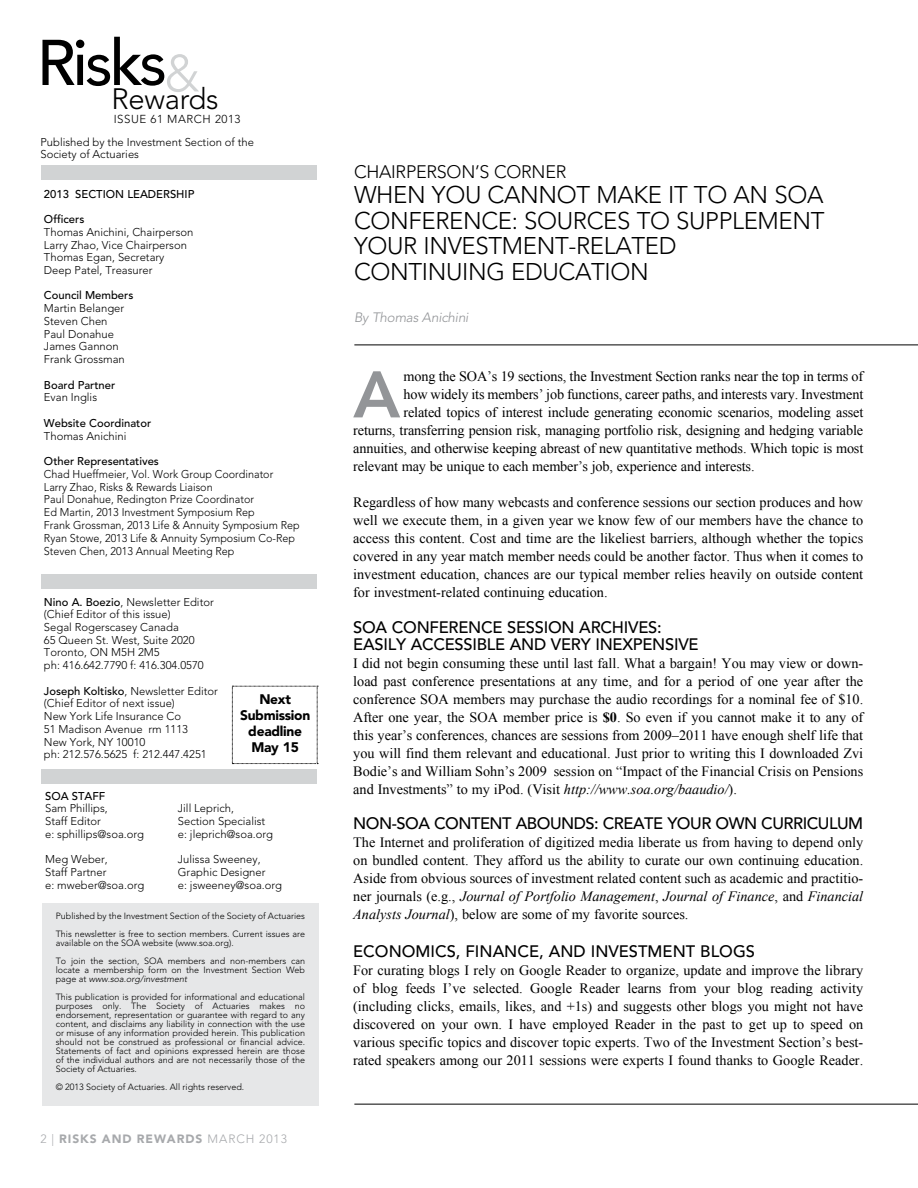
<style>
.page{position:relative;width:918px;height:1188px;background:#fff}
.page>*{position:absolute;margin:0;border:0;box-sizing:border-box;transform-origin:0 0}
.t1{font:800 65.1px "Avenir LT Std";color:#939598}
.t2{font:63.6px "Avenir LT Std";color:#000}
.t3{font:300 29.25px "Avenir LT Std";letter-spacing:-.01em;color:#000}
.t4{font:300 24px "Avenir LT Std";letter-spacing:-.015em;color:#000}
.t5{font:300 18px "Avenir LT Std";color:#000}
.t6{font:500 16.5px "Avenir LT Std";letter-spacing:-.015em;color:#000}
.t7{font:14.25px/18px "Times New Roman";letter-spacing:-.01em;color:#000;text-align:justify}
.t8{font:900 13.8px/16px "Avenir LT Std";letter-spacing:-.02em;color:#000;text-align:center}
.t9{font:italic 300 13.5px "Avenir LT Std";letter-spacing:-.015em;color:#939598}
.t10{font:900 12px "Avenir LT Std";letter-spacing:.075em;color:#a7a9ac}
.t11{font:300 11.55px "Avenir LT Std";letter-spacing:.05em;color:#000}
.t12{font:300 11.25px/12.8px "Avenir LT Std";color:#000}
.t13{font:300 11.25px/12.8px "Avenir LT Std";color:#000;scale:.96 1}
.t14{font:500 11.25px "Avenir LT Std";color:#000}
.t15{font:500 11.25px "Avenir LT Std";color:#000}
.t16{font:300 9px/9px "Avenir LT Std";color:#000}
.s1{font-weight:500}
.s2{font-style:italic}
.s3{font-weight:300}
.s4{font-weight:700}
</style>
<div class="page">
<div style="left:42px;top:903px;width:277px;height:202px;background:#e6e7e8"></div>
<div style="left:41px;top:165px;width:275px;height:15px;background:#d1d3d4"></div>
<div style="left:41px;top:575px;width:275px;height:14px;background:#d1d3d4"></div>
<div style="left:41px;top:770px;width:275px;height:14px;background:#d1d3d4"></div>
<svg style="left:42px;top:37px;width:100px;height:48px"></svg>
<hr style="left:354px;top:345px;width:564px;height:1px;background:#000">
<hr style="left:354px;top:1104px;width:564px;height:1px;background:#000">
<svg style="left:232px;top:686px;width:86px;height:78px"></svg>
<h2 class="t2" style="left:139px;top:26px;width:62px">s<sub>&amp;</sub></h2>
<h3 class="t3" style="left:85px;top:81px;width:135px"><sup>s</sup>Rewards</h3>
<p class="t11" style="left:114px;top:112px;width:128px">ISSUE 61 MARCH 2013</p>
<p class="t12" style="left:40px;top:135px;width:215px">Published by the Investment Section of the<br>Society of Actuaries</p>
<p class="t15" style="left:44px;top:187px;width:152px">2013 SECTION LEADERSHIP</p>
<p class="t14" style="left:44px;top:213px;width:42px">OFFICERS</p>
<p class="t12" style="left:44px;top:226px;width:151px">Thomas Anichini, Chairperson<br>Larry Zhao, Vice Chairperson<br>Thomas Egan, Secretary<br>Deep Patel, Treasurer</p>
<p class="t14" style="left:44px;top:289px;width:91px">COUNCIL MEMBERS</p>
<p class="t12" style="left:44px;top:302px;width:82px">Martin Belanger<br>Steven Chen<br>Paul Donahue<br>James Gannon<br>Frank Grossman</p>
<p class="t14" style="left:44px;top:378px;width:73px">BOARD PARTNER</p>
<p class="t12" style="left:44px;top:391px;width:55px">Evan Inglis</p>
<p class="t14" style="left:44px;top:417px;width:109px">WEBSITE COORDINATOR</p>
<p class="t12" style="left:44px;top:429px;width:84px">Thomas Anichini</p>
<p class="t14" style="left:44px;top:455px;width:116px">OTHER REPRESENTATIVES</p>
<p class="t13" style="left:44px;top:468px;width:268px">Chad Hueffmeier, Vol. Work Group Coordinator<br>Larry Zhao, Risks &amp; Rewards Liaison<br>Paul Donahue, Redington Prize Coordinator<br>Ed Martin, 2013 Investment Symposium Rep<br>Frank Grossman, 2013 Life &amp; Annuity Symposium Rep Ryan Stowe, 2013 Life &amp; Annuity Symposium Co-Rep Steven Chen, 2013 Annual Meeting Rep</p>
<p class="t12" style="left:44px;top:595px;width:171px"><span class="s1">NINO A. BOEZIO</span>, Newsletter Editor (Chief Editor of this issue)<br>Segal Rogerscasey Canada<br>65 Queen St. West, Suite 2020<br>Toronto, ON M5H 2M5<br>ph: 416.642.7790 f: 416.304.0570</p>
<p class="t12" style="left:44px;top:685px;width:176px"><span class="s1">JOSEPH KOLTISKO</span>, Newsletter Editor (Chief Editor of next issue)<br>New York Life Insurance Co<br>51 Madison Avenue rm 1113<br>New York, NY 10010<br>ph: 212.576.5625 f: 212.447.4251</p>
<p class="t15" style="left:45px;top:789px;width:62px">SOA STAFF</p>
<p class="t12" style="left:45px;top:802px;width:101px">Sam Phillips,<br>Staff Editor<br>e: sphillips@soa.org</p>
<p class="t12" style="left:45px;top:853px;width:101px">Meg Weber,<br>Staff Partner<br>e: mweber@soa.org</p>
<p class="t8" style="left:240px;top:691px;width:72px">Next<br>Submission deadline<br>May 15</p>
<p class="t12" style="left:178px;top:802px;width:97px">Jill Leprich,<br>Section Specialist e: jleprich@soa.org</p>
<p class="t12" style="left:178px;top:853px;width:106px">Julissa Sweeney,<br>Graphic Designer<br>e: jsweeney@soa.org</p>
<p class="t16" style="left:56px;top:907px;width:251px;line-height:18px">Published by the Investment Section of the Society of Actuaries<br>This newsletter is free to section members. Current issues are</p>
<p class="t16" style="left:56px;top:934px;width:251px;line-height:18px">available on the SOA website (www.soa.org).<br>To join the section, SOA members and non-members can</p>
<p class="t16" style="left:56px;top:966px;width:251px">locate a membership form on the Investment Section Web page at <span class="s2">www.soa.org/investment</span></p>
<p class="t16" style="left:56px;top:993px;width:251px;text-align:justify">This publication is provided for informational and educational purposes only. The Society of Actuaries makes no endorsement, representation or guarantee with regard to any content, and disclaims any liability in connection with the use or misuse of any information provided herein. This publication should not be construed as professional or financial advice.<br>Statements of fact and opinions expressed herein are those of the individual authors and are not necessarily those of the Society of Actuaries.</p>
<p class="t16" style="left:56px;top:1083px;width:190px">© 2013 Society of Actuaries. All rights reserved.</p>
<p class="t10" style="left:40px;top:1132px;width:248px"><span class="s3">2 |</span> RISKS AND REWARDS <span class="s3">MARCH 2013</span></p>
<p class="t5" style="left:354px;top:161px;width:23px">Chair</p>
<p class="t5" style="left:406px;top:161px;width:23px">person</p>
<p class="t5" style="left:475px;top:161px;width:45px">’s Corner</p>
<h3 class="t4" style="left:354px;top:181px;width:39px">When</h3>
<h3 class="t4" style="left:432px;top:181px;width:17px">you</h3>
<h3 class="t4" style="left:488px;top:181px;width:18px">cannot</h3>
<h3 class="t4" style="left:596px;top:181px;width:229px">makeit to an SOA</h3>
<h3 class="t4" style="left:354px;top:206px;width:17px">conference</h3>
<h3 class="t4" style="left:512px;top:206px;width:42px">: Sources</h3>
<h3 class="t4" style="left:637px;top:206px;width:124px">to su pplement</h3>
<h3 class="t4" style="left:354px;top:232px;width:17px">your</h3>
<h3 class="t4" style="left:424px;top:232px;width:16px">investment</h3>
<h3 class="t4" style="left:568px;top:232px;width:63px">-related</h3>
<h3 class="t4" style="left:354px;top:257px;width:16px">continuing</h3>
<h3 class="t4" style="left:511px;top:257px;width:16px">education</h3>
<p class="t9" style="left:354px;top:309px;width:116px">By Thomas Anichini</p>
<h1 class="t1" style="left:353px;top:356px;width:49px">A</h1>
<p class="t7" style="left:404px;top:367px;width:461px">mong the SOA’s 19 sections, the Investment Section ranks near the top in terms of</p>
<p class="t7" style="left:404px;top:385px;width:461px">how widely its members’ job functions, career paths, and interests vary. Investment</p>
<p class="t7" style="left:404px;top:403px;width:461px">related topics of interest include generating economic scenarios, modeling asset</p>
<p class="t7" style="left:353px;top:421px;width:512px">returns, transferring pension risk, managing portfolio risk, designing and hedging variable</p>
<p class="t7" style="left:353px;top:439px;width:512px">annuities, and otherwise keeping abreast of new quantitative methods. Which topic is most</p>
<p class="t7" style="left:353px;top:457px;width:403px">relevant may be unique to each member’s job, experience and interests.</p>
<p class="t7" style="left:353px;top:493px;width:512px">Regardless of how many webcasts and conference sessions our section produces and how well we execute them, in a given year we know few of our members have the chance to access this content. Cost and time are the likeliest barriers, although whether the topics covered in any year match member needs could be another factor. Thus when it comes to investment education, chances are our typical member relies heavily on outside content for investment-related continuing education.</p>
<p class="t6" style="left:353px;top:617px;width:52px">SOA CON</p>
<p class="t6" style="left:430px;top:617px;width:162px">FERENCE SESSION ARC</p>
<p class="t6" style="left:612px;top:617px;width:51px">HIVES:</p>
<p class="t6" style="left:353px;top:635px;width:11px">EAS</p>
<p class="t6" style="left:383px;top:635px;width:40px">ILY ACC</p>
<p class="t6" style="left:445px;top:635px;width:255px">ESSIBLE AN D VERY IN EXPENSIVE</p>
<p class="t7" style="left:353px;top:654px;width:512px">I did not begin consuming these until last fall. What a bargain! You may view or down&shy;load past conference presentations at any time, and for a period of one year after the conference SOA members may purchase the audio recordings for a nominal fee of $10.<br>After one year, the SOA member price is <span class="s4">$0</span>. So even if you cannot make it to any of this year’s conferences, chances are sessions from 2009–2011 have enough shelf life that you will find them relevant and educational. Just prior to writing this I downloaded Zvi Bodie’s and William Sohn’s 2009 session on “Impact of the Financial Crisis on Pensions and Investments” to my iPod. (Visit <span class="s2">http://www.soa.org/baaudio/</span>).</p>
<p class="t6" style="left:353px;top:814px;width:94px">NON-SOA CON</p>
<p class="t6" style="left:471px;top:814px;width:58px">TENT ABO</p>
<p class="t6" style="left:550px;top:814px;width:180px">UN DS: CREATE YOUR OWN</p>
<p class="t6" style="left:761px;top:814px;width:101px">CURRICULUM</p>
<p class="t7" style="left:353px;top:833px;width:512px">The Internet and proliferation of digitized media liberate us from having to depend only on bundled content. They afford us the ability to curate our own continuing education.<br>Aside from obvious sources of investment related content such as academic and practitio&shy;ner journals (e.g., <span class="s2">Journal of Portfolio Management</span>, <span class="s2">Journal of Finance</span>, and <span class="s2">Financial Analysts Journal</span>), below are some of my favorite sources.</p>
<p class="t6" style="left:353px;top:942px;width:14px">ECONOM</p>
<p class="t6" style="left:430px;top:942px;width:62px">ICS, FINANC</p>
<p class="t6" style="left:529px;top:942px;width:226px">E, AN D INVESTM ENT BLOGS</p>
<p class="t7" style="left:353px;top:961px;width:512px">For curating blogs I rely on Google Reader to organize, update and improve the library of blog feeds I’ve selected. Google Reader learns from your blog reading activity (including clicks, emails, likes, and +1s) and suggests other blogs you might not have discovered on your own. I have employed Reader in the past to get up to speed on various specific topics and discover topic experts. Two of the Investment Section’s best&shy;rated speakers among our 2011 sessions were experts I found thanks to Google Reader.</p>
</div>
